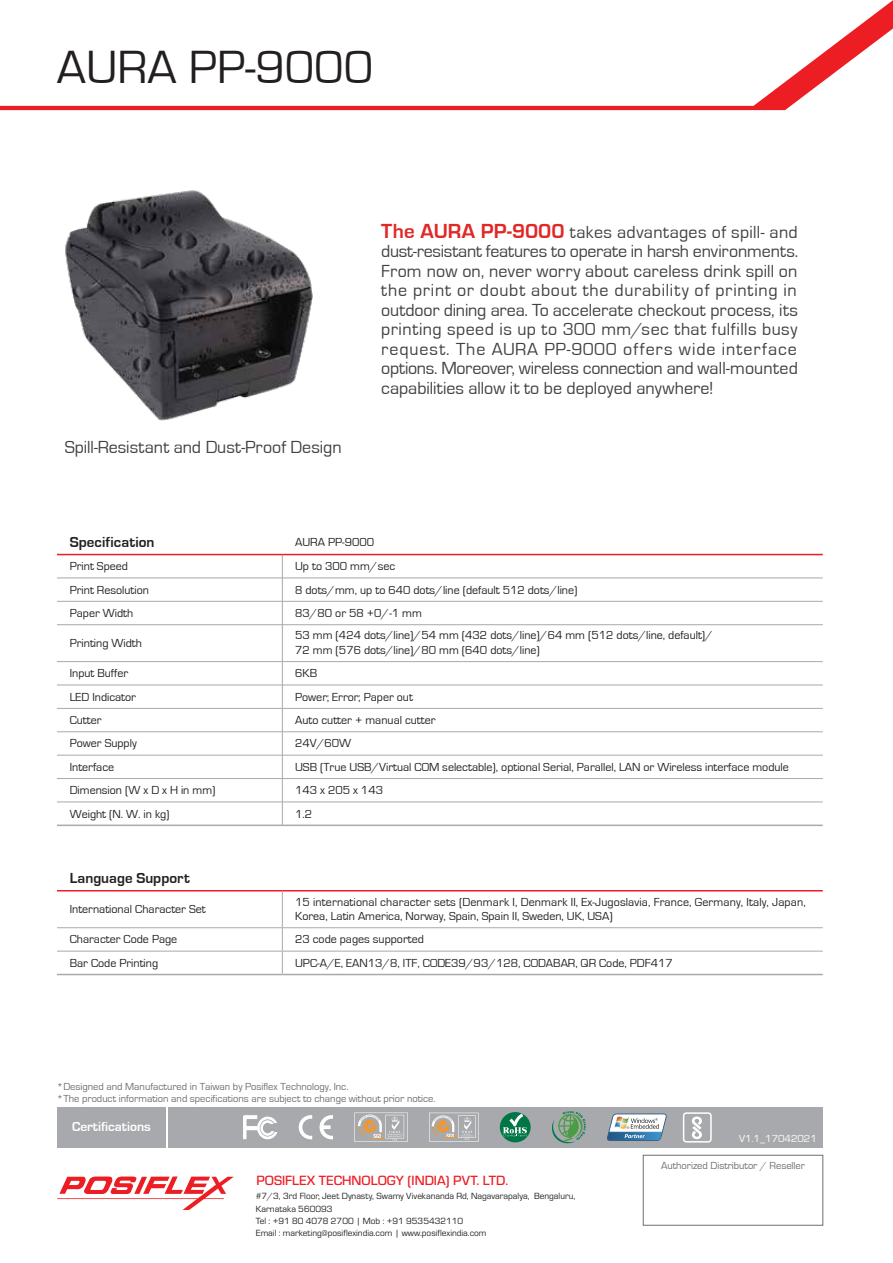
<style>
.page{position:relative;width:893px;height:1263px;background:#fff}
.page>*{position:absolute;margin:0;border:0;box-sizing:border-box;transform-origin:0 0}
.t1{font:48px "Eurostile";color:#231f20}
.t2{font:18px/19.5px "Eurostile";color:#414042;text-align:justify}
.t3{font:700 15px "Eurostile";letter-spacing:.005em;color:#231f20}
.t4{font:500 13.95px "Eurostile";color:#ec2027}
.t5{font:700 13.5px "Eurostile";color:#fff}
.t6{font:12px/15px "Eurostile";color:#231f20}
.t7{font:10.5px/12px "Eurostile";color:#6d6e71}
.t8{font:10.5px "Eurostile";color:#fff}
.t9{font:9.3px/12.3px "Eurostile";color:#231f20}
.s1{font-weight:700;font-size:21px;color:#e02826}
</style>
<div class="page">
<svg style="left:0;top:0;width:893px;height:110px"></svg>
<svg style="left:57px;top:1176px;width:177px;height:34px"></svg>
<div style="left:57px;top:1107px;width:766px;height:40px;background:#a7a9ac"></div>
<hr style="left:166px;top:1107px;width:2px;height:40px;background:#fff">
<div style="left:643px;top:1155px;width:180px;height:70px;border:1px solid #6d6e71"></div>
<div style="left:500px;top:1112px;width:31px;height:30px;background:#007647;border-radius:50%"></div>
<svg style="left:503px;top:1113px;width:24px;height:24px"></svg>
<svg style="left:243px;top:1115px;width:34px;height:24px"></svg>
<svg style="left:299px;top:1115px;width:13px;height:24px"></svg>
<svg style="left:319px;top:1115px;width:14px;height:24px"></svg>
<svg style="left:429px;top:1113px;width:50px;height:29px"></svg>
<svg style="left:354px;top:1112px;width:54px;height:30px"></svg>
<svg style="left:551px;top:1111px;width:35px;height:33px"></svg>
<svg style="left:607px;top:1113px;width:60px;height:28px"></svg>
<hr style="left:57px;top:577px;width:225px;height:1px;background:#a7a9ac">
<hr style="left:282px;top:577px;width:541px;height:1px;background:#a7a9ac">
<hr style="left:57px;top:601px;width:225px;height:1px;background:#a7a9ac">
<hr style="left:282px;top:601px;width:541px;height:1px;background:#a7a9ac">
<hr style="left:57px;top:624px;width:225px;height:1px;background:#a7a9ac">
<hr style="left:282px;top:624px;width:541px;height:1px;background:#a7a9ac">
<hr style="left:57px;top:661px;width:225px;height:1px;background:#a7a9ac">
<hr style="left:282px;top:661px;width:541px;height:1px;background:#a7a9ac">
<hr style="left:57px;top:685px;width:225px;height:1px;background:#a7a9ac">
<hr style="left:282px;top:685px;width:541px;height:1px;background:#a7a9ac">
<hr style="left:57px;top:708px;width:225px;height:1px;background:#a7a9ac">
<hr style="left:282px;top:708px;width:541px;height:1px;background:#a7a9ac">
<hr style="left:57px;top:731px;width:225px;height:1px;background:#a7a9ac">
<hr style="left:282px;top:731px;width:541px;height:1px;background:#a7a9ac">
<hr style="left:57px;top:755px;width:225px;height:1px;background:#a7a9ac">
<hr style="left:282px;top:755px;width:541px;height:1px;background:#a7a9ac">
<hr style="left:57px;top:778px;width:225px;height:1px;background:#a7a9ac">
<hr style="left:282px;top:778px;width:541px;height:1px;background:#a7a9ac">
<hr style="left:57px;top:801px;width:225px;height:1px;background:#a7a9ac">
<hr style="left:282px;top:801px;width:541px;height:1px;background:#a7a9ac">
<hr style="left:57px;top:824px;width:225px;height:2px;background:#a7a9ac">
<hr style="left:282px;top:824px;width:541px;height:2px;background:#a7a9ac">
<hr style="left:282px;top:554px;width:1px;height:271px;background:#a7a9ac">
<hr style="left:57px;top:554px;width:225px;height:1px;background:#ed1d24">
<hr style="left:282px;top:554px;width:541px;height:1px;background:#ed1d24">
<hr style="left:57px;top:927px;width:225px;height:1px;background:#a7a9ac">
<hr style="left:282px;top:927px;width:541px;height:1px;background:#a7a9ac">
<hr style="left:57px;top:951px;width:225px;height:1px;background:#a7a9ac">
<hr style="left:282px;top:951px;width:541px;height:1px;background:#a7a9ac">
<hr style="left:57px;top:974px;width:225px;height:1px;background:#a7a9ac">
<hr style="left:282px;top:974px;width:541px;height:1px;background:#a7a9ac">
<hr style="left:282px;top:891px;width:1px;height:36px;background:#a7a9ac">
<svg style="left:282px;top:928px;width:1px;height:46px"></svg>
<hr style="left:57px;top:890px;width:225px;height:1px;background:#ed1d24">
<hr style="left:282px;top:890px;width:541px;height:1px;background:#ed1d24">
<img style="left:65px;top:190px;width:248px;height:231px">
<svg style="left:691px;top:1116px;width:11px;height:23px"></svg>
<div style="left:683px;top:1112px;width:29px;height:30px;border:2px solid #fff;border-radius:3px"></div>
<h1 class="t1" style="left:57px;top:41px;width:318px">AURA PP-9000</h1>
<h2 class="t2" style="left:65px;top:437px;width:278px">Spill-Resistant and Dust-Proof Design</h2>
<p class="t2" style="left:381px;top:222px;width:419px"><span class="s1">The AURA PP-9000</span> takes advantages of spill- and dust-resistant features to operate in harsh environments.<br>From now on, never worry about careless drink spill on the print or doubt about the durability of printing in outdoor dining area. To accelerate checkout process, its printing speed is up to 300 mm/sec that fulfills busy request. The AURA PP-9000 offers wide interface options. Moreover, wireless connection and wall-mounted capabilities allow it to be deployed anywhere!</p>
<p class="t3" style="left:70px;top:534px;width:86px">Specification</p>
<p class="t6" style="left:295px;top:535px;width:81px">AURA PP-9000</p>
<p class="t6" style="left:70px;top:559px;width:60px">Print Speed</p>
<p class="t6" style="left:295px;top:559px;width:102px">Up to 300 mm/sec</p>
<p class="t6" style="left:70px;top:582px;width:81px">Print Resolution</p>
<p class="t6" style="left:295px;top:582px;width:284px">8 dots/mm, up to 640 dots/line (default 512 dots/line)</p>
<p class="t6" style="left:70px;top:606px;width:65px">Paper Width</p>
<p class="t6" style="left:295px;top:606px;width:128px">83/80 or 58 +0/-1 mm</p>
<p class="t6" style="left:70px;top:635px;width:74px">Printing Width</p>
<p class="t6" style="left:295px;top:628px;width:419px">53 mm (424 dots/line)/54 mm (432 dots/line)/64 mm (512 dots/line, default)/<br>72 mm (576 dots/line)/80 mm (640 dots/line)</p>
<p class="t6" style="left:70px;top:666px;width:60px">Input Buffer</p>
<p class="t6" style="left:295px;top:666px;width:23px">6KB</p>
<p class="t6" style="left:70px;top:689px;width:68px">LED Indicator</p>
<p class="t6" style="left:295px;top:689px;width:119px">Power; Error; Paper out</p>
<p class="t6" style="left:70px;top:713px;width:33px">Cutter</p>
<p class="t6" style="left:295px;top:713px;width:142px">Auto cutter + manual cutter</p>
<p class="t6" style="left:70px;top:736px;width:68px">Power Supply</p>
<p class="t6" style="left:295px;top:736px;width:58px">24V/60W</p>
<p class="t6" style="left:70px;top:760px;width:46px">Interface</p>
<p class="t6" style="left:295px;top:760px;width:495px">USB (True USB/Virtual COM selectable), optional Serial, Parallel, LAN or Wireless interface module</p>
<p class="t6" style="left:70px;top:783px;width:147px">Dimension (W x D x H in mm)</p>
<p class="t6" style="left:295px;top:783px;width:89px">143 x 205 x 143</p>
<p class="t6" style="left:70px;top:806px;width:101px">Weight (N. W. in kg)</p>
<p class="t6" style="left:295px;top:806px;width:19px">1.2</p>
<p class="t3" style="left:70px;top:870px;width:122px">Language Support</p>
<p class="t6" style="left:70px;top:902px;width:138px">International Character Set</p>
<p class="t6" style="left:295px;top:895px;width:512px;line-height:14.4px">15 international character sets (Denmark I, Denmark II, Ex-Jugoslavia, France, Germany, Italy, Japan,<br>Korea, Latin America, Norway, Spain, Spain II, Sweden, UK, USA)</p>
<p class="t6" style="left:70px;top:932px;width:109px">Character Code Page</p>
<p class="t6" style="left:295px;top:932px;width:130px">23 code pages supported</p>
<p class="t6" style="left:70px;top:956px;width:90px">Bar Code Printing</p>
<p class="t6" style="left:295px;top:956px;width:379px">UPC-A/E, EAN13/8, ITF, CODE39/93/128, CODABAR, QR Code, PDF417</p>
<p class="t7" style="left:57px;top:1081px;width:380px">*Designed and Manufactured in Taiwan by Posiflex Technology, Inc.<br>*The product information and specifications are subject to change without prior notice.</p>
<p class="t5" style="left:72px;top:1119px;width:80px">Certifications</p>
<p class="t4" style="left:256px;top:1171px;width:254px">POSIFLEX TECHNOLOGY (INDIA) PVT. LTD.</p>
<p class="t9" style="left:256px;top:1189px;width:321px">#7/3, 3rd Floor, Jeet Dynasty, Swamy Vivekananda Rd, Nagavarapalya, Bengaluru, Karnataka 560093<br>Tel : +91 80 4078 2700 | Mob : +91 9535432110<br>Email : marketing@posiflexindia.com | www.posiflexindia.com</p>
<p class="t8" style="left:739px;top:1133px;width:79px">V1.1_17042021</p>
<p class="t7" style="left:661px;top:1159px;width:145px">Authorized Distributor / Reseller</p>
</div>
